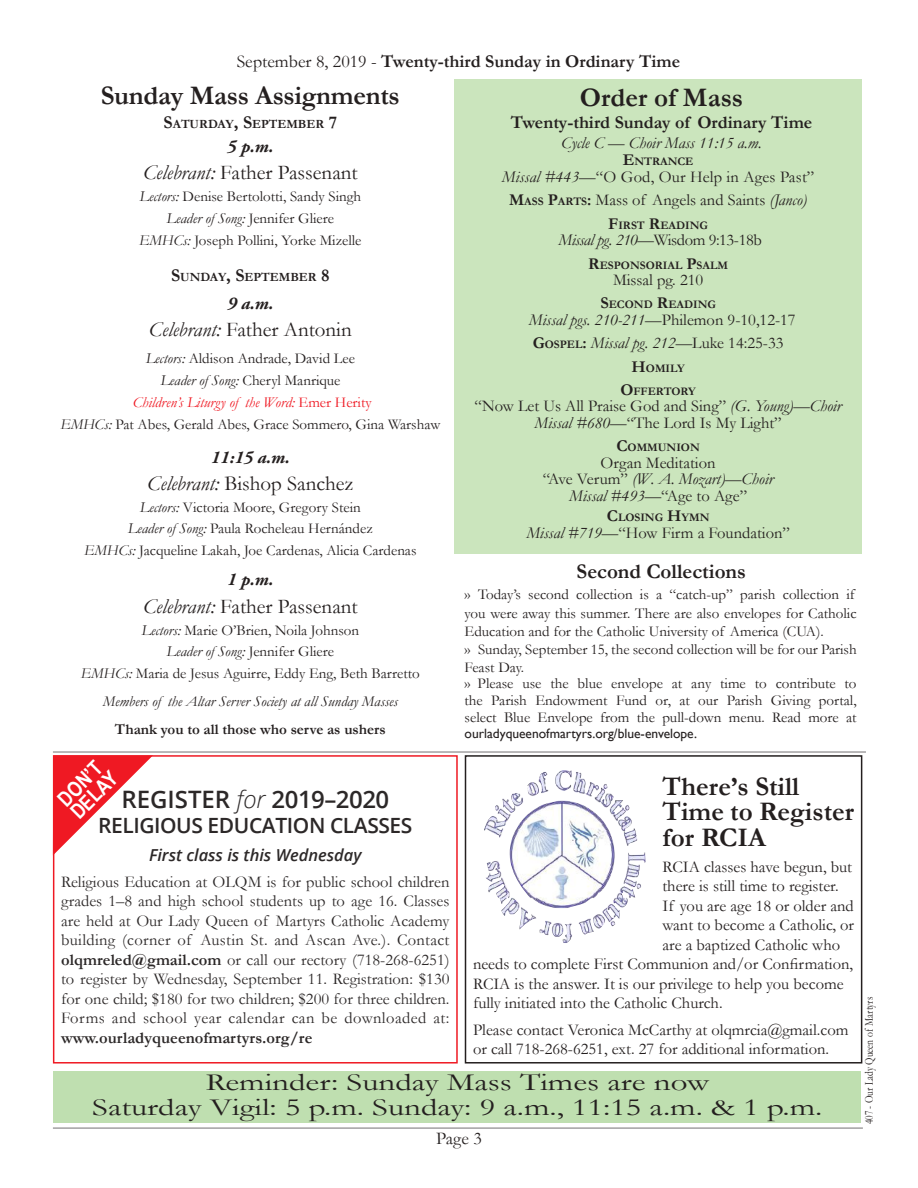
<style>
.page{position:relative;width:918px;height:1188px;background:#fff}
.page>*{position:absolute;margin:0;border:0;box-sizing:border-box;transform-origin:0 0}
.t1{font:700 27px/25.5px "Garamond";color:#241f1f}
.t2{font:24.75px/24.8px "Garamond";color:#241f1f;text-align:center;scale:1.33 1}
.t3{font:600 24px "Open Sans";color:#2c2828}
.t4{font:21px "Garamond";color:#241f1f}
.t5{font:600 21px "Open Sans";letter-spacing:-.02em;color:#2c2828}
.t6{font:700 21px "Garamond";color:#241f1f}
.t7{font:700 21px/18.1px "Arial Narrow";color:#fff}
.t8{font:700 18px "Garamond";color:#241f1f}
.t9{font:italic 700 18px "Adobe Garamond Pro";color:#241f1f}
.t10{font:18px "Garamond";color:#241f1f}
.t11{font:16.5px/16.5px "Garamond";color:#241f1f;text-align:center}
.t12{font:16.5px/19.5px "Garamond";letter-spacing:.025em;color:#2c2828;text-align:justify}
.t13{font:italic 16.5px/23.2px "Garamond";color:#241f1f}
.t14{font:700 16.5px "Garamond";color:#2c2828}
.t15{font:16.5px "Garamond";letter-spacing:-.025em;color:#241f1f}
.t16{font:italic 600 16.5px "Open Sans";color:#2c2828}
.t17{font:15px/21.9px "Garamond";color:#241f1f;text-align:center}
.t18{font:italic 15px "Garamond";color:#241f1f}
.t19{font:700 15px "Garamond";color:#241f1f}
.t20{font:13.5px "Gill Sans";color:#241f1f}
.t21{font:700 12.6px "Garamond";color:#241f1f}
.t22{font:12px "Garamond";color:#241f1f;scale:.8 1}
.t23{font:700 11.55px/23.2px "Garamond";color:#241f1f;text-align:center}
.s1{font-weight:400}
.s2{font-size:18px}
.s3{font-style:italic}
.s4{font-style:italic;color:#ef1923}
.s5{color:#ef1923}
.s6{font-size:16.5px}
.s7{font-weight:700}
.s8{font-weight:700;font-size:11.55px}
.s9{font-style:normal}
.s10{font-weight:700;font-style:normal}
.s11{font-weight:700;font-style:normal;font-size:11.55px}
.s12{font-style:inherit}
.s13{font-weight:300;font-style:italic}
</style>
<div class="page">
<div style="left:454px;top:79px;width:408px;height:475px;background:#cbe5bd"></div>
<hr style="left:53px;top:1128px;width:810px;height:1px;background:#838182">
<hr style="left:53px;top:751px;width:813px;height:2px;background:#838182">
<div style="left:54px;top:1071px;width:807px;height:52px;background:#bfdfb0"></div>
<svg style="left:56px;top:758px;width:95px;height:95px"></svg>
<div style="left:53px;top:755px;width:405px;height:309px;border:2px solid #ef1923"></div>
<div style="left:465px;top:755px;width:397px;height:309px;border:2px solid #241f1f"></div>
<img style="left:495px;top:770px;width:136px;height:138px">
<p class="t8" style="left:237px;top:49px;width:445px"><span class="s1">September 8, 2019 -</span> Twenty-third Sunday in Ordinary Time</p>
<h1 class="t1" style="left:101px;top:83px;width:301px">Sunday Mass Assignments</h1>
<h1 class="t1" style="left:580px;top:85px;width:165px">Order of Mass</h1>
<p class="t8" style="left:511px;top:110px;width:303px">Twenty-third Sunday of Ordinary Time</p>
<p class="t13" style="left:561px;top:131px;width:202px">Cycle C — Choir Mass 11:15 a.m.</p>
<p class="t21" style="left:164px;top:116px;width:175px"><span class="s2">S</span>ATURDAY<span class="s2">, S</span>EPTEMBER <span class="s2">7</span></p>
<p class="t9" style="left:227px;top:136px;width:48px">5 p.m.</p>
<h3 class="t4" style="left:143px;top:158px;width:216px"><span class="s3">Celebrant:</span> Father Passenant</h3>
<p class="t17" style="left:139px;top:185px;width:224px"><span class="s3">Lectors:</span> Denise Bertolotti, Sandy Singh<br><span class="s3">Leader of Song:</span> Jennifer Gliere<br><span class="s3">EMHCs:</span> Joseph Pollini, Yorke Mizelle</p>
<p class="t21" style="left:171px;top:269px;width:160px"><span class="s2">S</span>UNDAY<span class="s2">, S</span>EPTEMBER <span class="s2">8</span></p>
<p class="t9" style="left:227px;top:293px;width:48px">9 a.m.</p>
<h3 class="t4" style="left:149px;top:315px;width:204px"><span class="s3">Celebrant:</span> Father Antonin</h3>
<p class="t17" style="left:60px;top:347px;width:381px"><span class="s3">Lectors:</span> Aldison Andrade, David Lee<br><span class="s3">Leader of Song:</span> Cheryl Manrique<br><span class="s4">Children’s Liturgy of the Word:</span> <span class="s5">Emer Herity<br></span><span class="s3">EMHCs:</span> Pat Abes, Gerald Abes, Grace Sommero, Gina Warshaw</p>
<p class="t9" style="left:211px;top:446px;width:80px">11:15 a.m.</p>
<h3 class="t4" style="left:147px;top:469px;width:208px"><span class="s3">Celebrant:</span> Bishop Sanchez</h3>
<p class="t17" style="left:84px;top:496px;width:334px"><span class="s3">Lectors:</span> Victoria Moore, Gregory Stein<br><span class="s3">Leader of Song:</span> Paula Rocheleau Hernández<br><span class="s3">EMHCs:</span> Jacqueline Lakah, Joe Cardenas, Alicia Cardenas</p>
<p class="t9" style="left:227px;top:569px;width:48px">1 p.m.</p>
<h3 class="t4" style="left:143px;top:592px;width:216px"><span class="s3">Celebrant:</span> Father Passenant</h3>
<p class="t17" style="left:81px;top:618px;width:341px"><span class="s3">Lectors:</span> Marie O’Brien, Noila Johnson<br><span class="s3">Leader of Song:</span> Jennifer Gliere<br><span class="s3">EMHCs:</span> Maria de Jesus Aguirre, Eddy Eng, Beth Barretto</p>
<p class="t18" style="left:103px;top:691px;width:297px">Members of the Altar Server Society at all Sunday Masses</p>
<p class="t19" style="left:115px;top:719px;width:272px">Thank you to all those who serve as ushers</p>
<p class="t23" style="left:623px;top:150px;width:72px"><span class="s6">E</span>NTRANCE</p>
<p class="t11" style="left:502px;top:165px;width:314px;line-height:23.2px"><span class="s3">Missal #443—</span>“O God, Our Help in Ages Past”<br><span class="s7">M</span><span class="s8">ASS</span> <span class="s7">P</span><span class="s8">ARTS</span><span class="s7">:</span> Mass of Angels and Saints <span class="s3">(Janco)</span></p>
<p class="t23" style="left:608px;top:213px;width:101px"><span class="s6">F</span>IRST <span class="s6">R</span>EADING</p>
<p class="t15" style="left:559px;top:229px;width:205px"><span class="s3">Missal pg. 210—</span>Wisdom 9:13-18b</p>
<p class="t23" style="left:588px;top:253px;width:141px"><span class="s6">R</span>ESPONSORIAL <span class="s6">P</span>SALM</p>
<p class="t11" style="left:613px;top:271px;width:92px">Missal pg. 210</p>
<p class="t23" style="left:600px;top:293px;width:117px"><span class="s6">S</span>ECOND <span class="s6">R</span>EADING</p>
<p class="t13" style="left:529px;top:308px;width:268px">Missal pgs. 210-211—<span class="s9">Philemon 9-10,12-17<br></span><span class="s10">G</span><span class="s11">OSPEL</span><span class="s10">:</span> Missal pg. 212—<span class="s9">Luke 14:25-33</span></p>
<p class="t23" style="left:620px;top:356px;width:77px"><span class="s6">H</span>OMILY<br><span class="s6">O</span>FFERTORY</p>
<p class="t11" style="left:475px;top:398px;width:369px">“Now Let Us All Praise God and Sing” <span class="s3">(G. Young)—Choir<br>Missal #680—</span>“The Lord Is My Light”</p>
<p class="t23" style="left:616px;top:436px;width:85px"><span class="s6">C</span>OMMUNION</p>
<p class="t11" style="left:543px;top:454px;width:232px">Organ Meditation<br>“Ave Verum” <span class="s3">(W. A. Mozart)—Choir<br>Missal #493—</span>“Age to Age”</p>
<p class="t23" style="left:607px;top:506px;width:104px"><span class="s6">C</span>LOSING <span class="s6">H</span>YMN</p>
<p class="t11" style="left:526px;top:524px;width:265px"><span class="s3">Missal #719</span><span class="s12">—</span>“How Firm a Foundation”</p>
<h3 class="t6" style="left:577px;top:557px;width:171px">Second Collections</h3>
<p class="t17" style="left:465px;top:585px;width:394px;line-height:18.1px;text-align:left">›› Today’s second collection is a “catch-up” parish collection if you were away this summer. There are also envelopes for Catholic Education and for the Catholic University of America (CUA).<br>›› Sunday, September 15, the second collection will be for our Parish Feast Day.</p>
<p class="t17" style="left:465px;top:675px;width:394px;line-height:16.6px;text-align:justify">›› Please use the blue envelope at any time to contribute to the Parish Endowment Fund or, at our Parish Giving portal, select Blue Envelope from the pull-down menu. Read more at</p>
<p class="t20" style="left:465px;top:726px;width:234px">ourladyqueenofmartyrs.org/blue-envelope.</p>
<h3 class="t7" style="left:54px;top:795px;width:58px;rotate:-45deg">DON’T<br>DELAY</h3>
<h3 class="t3" style="left:121px;top:783px;width:270px">REGISTER <span class="s13">for</span> 2019–2020</h3>
<h3 class="t5" style="left:98px;top:811px;width:316px">RELIGIOUS EDUCATION CLASSES</h3>
<p class="t16" style="left:149px;top:843px;width:214px">First class is this Wednesday</p>
<p class="t12" style="left:61px;top:872px;width:390px">Religious Education at OLQM is for public school children grades 1–8 and high school students up to age 16. Classes are held at Our Lady Queen of Martyrs Catholic Academy building (corner of Austin St. and Ascan Ave.). Contact <span class="s7">olqmreled@gmail.com</span> or call our rectory (718-268-6251) to register by Wednesday, September 11. Registration: $130 for one child; $180 for two children; $200 for three children.<br>Forms and school year calendar can be downloaded at:</p>
<p class="t14" style="left:61px;top:1026px;width:253px">www.ourladyqueenofmartyrs.org/re</p>
<h1 class="t1" style="left:662px;top:773px;width:193px">There’s Still<br>Time to Register for RCIA</h1>
<p class="t11" style="left:662px;top:858px;width:191px">RCIA classes have begun, but</p>
<p class="t11" style="left:662px;top:877px;width:178px">there is still time to register.</p>
<p class="t11" style="left:662px;top:897px;width:193px">If you are age 18 or older and</p>
<p class="t11" style="left:662px;top:917px;width:193px">want to become a Catholic, or</p>
<p class="t11" style="left:662px;top:936px;width:179px">are a baptized Catholic who</p>
<p class="t11" style="left:473px;top:956px;width:382px">needs to complete First Communion and/or Confirmation,</p>
<p class="t11" style="left:473px;top:975px;width:372px">RCIA is the answer. It is our privilege to help you become</p>
<p class="t11" style="left:473px;top:995px;width:251px">fully initiated into the Catholic Church.</p>
<p class="t11" style="left:473px;top:1019px;width:377px;line-height:19.5px;text-align:left">Please contact Veronica McCarthy at olqmrcia@gmail.com or call 718-268-6251, ext. 27 for additional information.</p>
<h2 class="t2" style="left:92px;top:1069px;width:550px">Reminder: Sunday Mass Times are now<br>Saturday Vigil: 5 p.m. Sunday: 9 a.m., 11:15 a.m. &amp; 1 p.m.</h2>
<p class="t10" style="left:436px;top:1126px;width:47px">Page 3</p>
<p class="t22" style="left:861px;top:1124px;width:161px;rotate:-90deg">407 - Our Lady Queen of Martyrs</p>
</div>
